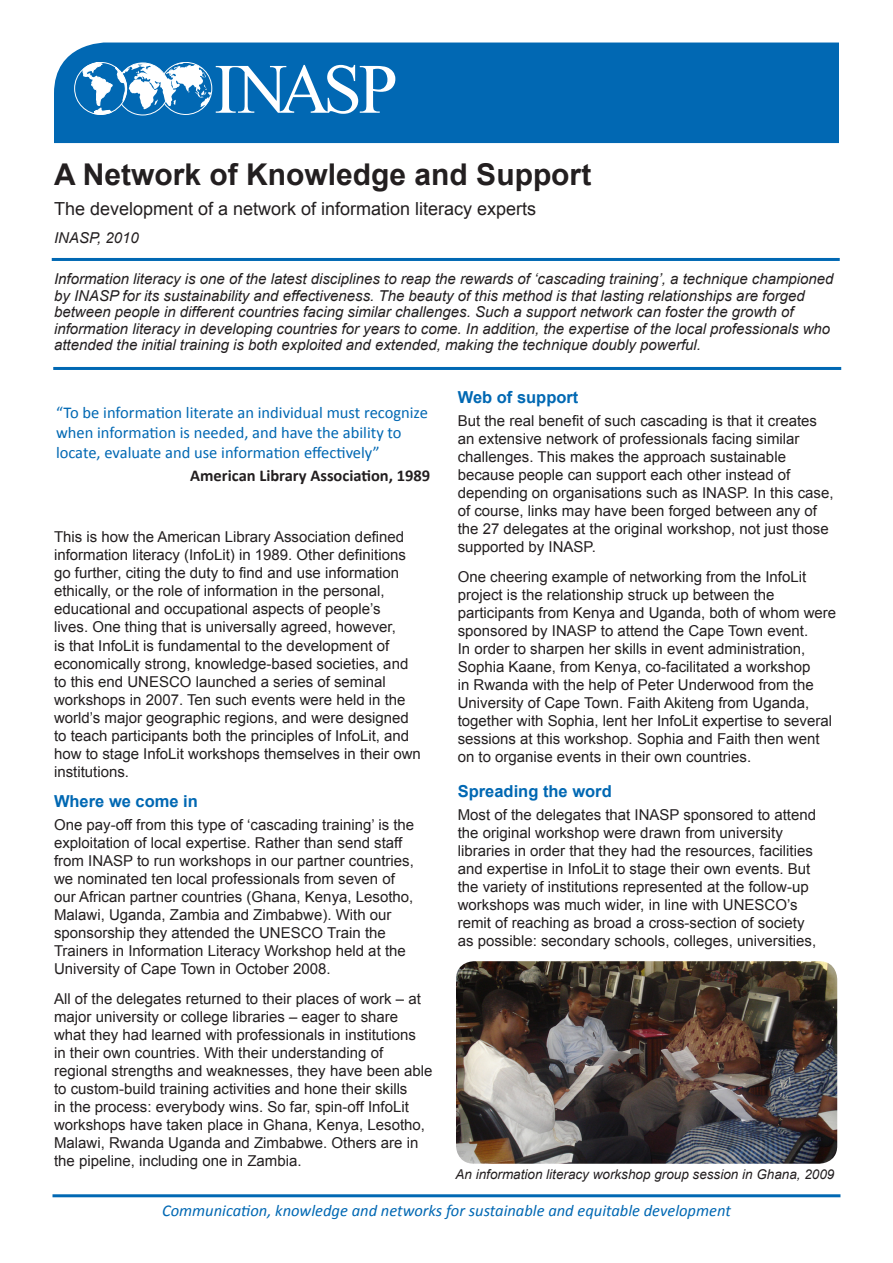
<style>
.page{position:relative;width:893px;height:1263px;background:#fff}
.page>*{position:absolute;margin:0;border:0;box-sizing:border-box;transform-origin:0 0}
.t1{font:700 30px "Arial";color:#231f20}
.t2{font:18px "Arial";color:#231f20}
.t3{font:16.5px/19.8px "Calibri";color:#0168b3}
.t4{font:italic 16.5px "Calibri";color:#0168b3}
.t5{font:700 16.5px "Arial";color:#0168b3}
.t6{font:700 16.5px "Calibri";color:#231f20}
.t7{font:15px/18px "Arial";color:#231f20}
.t8{font:italic 15px/16.5px "Arial";color:#231f20}
.t9{font:italic 13.5px "Arial";color:#231f20}
</style>
<div class="page">
<div style="left:54px;top:43px;width:785px;height:100px;background:#0168b3"></div>
<svg style="left:74px;top:62px;width:321px;height:53px"></svg>
<hr style="left:53px;top:258px;width:785px;height:3px;background:#0168b3">
<hr style="left:55px;top:367px;width:785px;height:3px;background:#0168b3">
<hr style="left:54px;top:1194px;width:785px;height:3px;background:#0168b3">
<img style="left:456px;top:961px;width:381px;height:203px">
<p class="t1" style="left:54px;top:154px;width:539px">A Network of Knowledge and Support</p>
<p class="t2" style="left:54px;top:197px;width:484px">The development of a network of information literacy experts</p>
<p class="t8" style="left:54px;top:230px;width:86px">INASP, 2010</p>
<p class="t8" style="left:54px;top:271px;width:781px">Information literacy is one of the latest disciplines to reap the rewards of ‘cascading training’, a technique championed by INASP for its sustainability and effectiveness. The beauty of this method is that lasting relationships are forged between people in different countries facing similar challenges. Such a support network can foster the growth of information literacy in developing countries for years to come. In addition, the expertise of the local professionals who attended the initial training is both exploited and extended, making the technique doubly powerful.</p>
<p class="t3" style="left:56px;top:402px;width:373px">“To be information literate an individual must recognize when information is needed, and have the ability to locate, evaluate and use information effectively”</p>
<p class="t6" style="left:190px;top:466px;width:242px">American Library Association, 1989</p>
<p class="t7" style="left:54px;top:528px;width:368px">This is how the American Library Association defined information literacy (InfoLit) in 1989. Other definitions go further, citing the duty to find and use information ethically, or the role of information in the personal, educational and occupational aspects of people’s<br>lives. One thing that is universally agreed, however,<br>is that InfoLit is fundamental to the development of economically strong, knowledge-based societies, and to this end UNESCO launched a series of seminal workshops in 2007. Ten such events were held in the world’s major geographic regions, and were designed to teach participants both the principles of InfoLit, and how to stage InfoLit workshops themselves in their own institutions.</p>
<p class="t5" style="left:54px;top:791px;width:145px">Where we come in</p>
<p class="t7" style="left:54px;top:815px;width:362px">One pay-off from this type of ‘cascading training’ is the exploitation of local expertise. Rather than send staff from INASP to run workshops in our partner countries, we nominated ten local professionals from seven of our African partner countries (Ghana, Kenya, Lesotho, Malawi, Uganda, Zambia and Zimbabwe). With our sponsorship they attended the UNESCO Train the Trainers in Information Literacy Workshop held at the University of Cape Town in October 2008.</p>
<p class="t7" style="left:54px;top:990px;width:380px">All of the delegates returned to their places of work – at major university or college libraries – eager to share what they had learned with professionals in institutions<br>in their own countries. With their understanding of regional strengths and weaknesses, they have been able to custom-build training activities and hone their skills<br>in the process: everybody wins. So far, spin-off InfoLit workshops have taken place in Ghana, Kenya, Lesotho, Malawi, Rwanda Uganda and Zimbabwe. Others are in the pipeline, including one in Zambia.</p>
<p class="t5" style="left:458px;top:387px;width:122px">Web of support</p>
<p class="t7" style="left:458px;top:411px;width:377px">But the real benefit of such cascading is that it creates an extensive network of professionals facing similar challenges. This makes the approach sustainable because people can support each other instead of depending on organisations such as INASP. In this case, of course, links may have been forged between any of the 27 delegates at the original workshop, not just those supported by INASP.</p>
<p class="t7" style="left:458px;top:568px;width:380px">One cheering example of networking from the InfoLit project is the relationship struck up between the participants from Kenya and Uganda, both of whom were sponsored by INASP to attend the Cape Town event.<br>In order to sharpen her skills in event administration, Sophia Kaane, from Kenya, co-facilitated a workshop<br>in Rwanda with the help of Peter Underwood from the University of Cape Town. Faith Akiteng from Uganda, together with Sophia, lent her InfoLit expertise to several sessions at this workshop. Sophia and Faith then went on to organise events in their own countries.</p>
<p class="t5" style="left:458px;top:781px;width:156px">Spreading the word</p>
<p class="t7" style="left:458px;top:805px;width:360px">Most of the delegates that INASP sponsored to attend the original workshop were drawn from university libraries in order that they had the resources, facilities and expertise in InfoLit to stage their own events. But the variety of institutions represented at the follow-up workshops was much wider, in line with UNESCO’s remit of reaching as broad a cross-section of society as possible: secondary schools, colleges, universities,</p>
<p class="t9" style="left:455px;top:1166px;width:380px">An information literacy workshop group session in Ghana, 2009</p>
<p class="t4" style="left:162px;top:1200px;width:570px">Communication, knowledge and networks for sustainable and equitable development</p>
</div>
